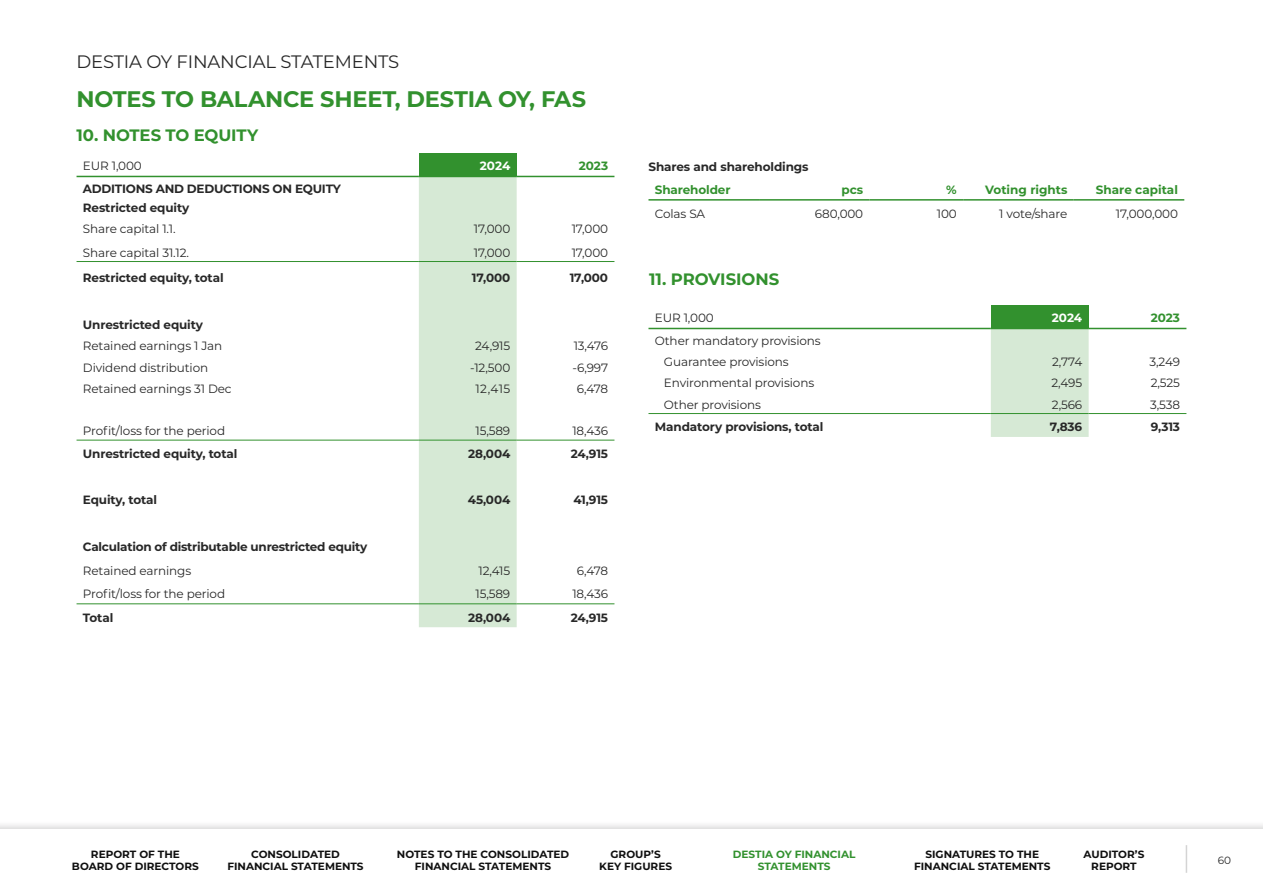
<style>
.page{position:relative;width:1263px;height:893px;background:#fff}
.page>*{position:absolute;margin:0;border:0;box-sizing:border-box;transform-origin:0 0}
.TAULUKKO_Otsikko{font:700 22.5px "Montserrat";letter-spacing:-.01em;color:#32912e}
.Yläotsikko{font:18px "Montserrat";letter-spacing:-.01em;color:#282828}
.Väliotsikko{font:700 16.5px "Montserrat";letter-spacing:-.005em;color:#32912e}
.TAULUKKO_leipis{font:12px "Montserrat";letter-spacing:-.01em;color:#282828}
.TAULUKKO_leipis-2{font:700 12px "Montserrat";letter-spacing:-.01em;color:#282828}
.TAULUKKO_leipis-3{font:700 12px "Montserrat";color:#32912e}
.TAULUKKO_leipis-4{font:700 12px "Montserrat";letter-spacing:-.005em;color:#fff}
.t1{font:700 10.5px/12px "Montserrat";color:#0f0f0f;text-align:center}
.t2{font:700 10.5px/12px "Montserrat";color:#32912e;text-align:center}
.t3{font:10.5px "Montserrat";color:#282828}
</style>
<div class="page">
<div style="left:419px;top:153px;width:98px;height:23px;background:#32912e"></div>
<div style="left:419px;top:177px;width:98px;height:450px;background:#d6e9d5"></div>
<hr style="left:419px;top:176px;width:98px;height:1px;background:#32912e">
<hr style="left:517px;top:176px;width:97px;height:1px;background:#32912e">
<hr style="left:77px;top:176px;width:342px;height:1px;background:#32912e">
<hr style="left:77px;top:261px;width:342px;height:1px;background:#32912e">
<hr style="left:419px;top:261px;width:98px;height:1px;background:#32912e">
<hr style="left:517px;top:261px;width:97px;height:1px;background:#32912e">
<hr style="left:77px;top:440px;width:342px;height:1px;background:#32912e">
<hr style="left:77px;top:603px;width:342px;height:1px;background:#32912e">
<hr style="left:419px;top:440px;width:98px;height:1px;background:#32912e">
<hr style="left:517px;top:440px;width:97px;height:1px;background:#32912e">
<hr style="left:419px;top:603px;width:98px;height:1px;background:#32912e">
<hr style="left:517px;top:603px;width:97px;height:1px;background:#32912e">
<hr style="left:759px;top:199px;width:111px;height:2px;background:#32912e">
<hr style="left:870px;top:199px;width:93px;height:2px;background:#32912e">
<hr style="left:963px;top:199px;width:111px;height:2px;background:#32912e">
<hr style="left:1074px;top:199px;width:110px;height:2px;background:#32912e">
<hr style="left:648px;top:199px;width:111px;height:2px;background:#32912e">
<div style="left:991px;top:305px;width:98px;height:23px;background:#32912e"></div>
<div style="left:991px;top:329px;width:98px;height:108px;background:#d6e9d5"></div>
<hr style="left:991px;top:328px;width:98px;height:1px;background:#32912e">
<hr style="left:1089px;top:328px;width:97px;height:1px;background:#32912e">
<hr style="left:648px;top:328px;width:343px;height:1px;background:#32912e">
<hr style="left:648px;top:413px;width:343px;height:1px;background:#32912e">
<hr style="left:991px;top:413px;width:98px;height:1px;background:#32912e">
<hr style="left:1089px;top:413px;width:97px;height:1px;background:#32912e">
<div style="left:0;top:820px;width:1263px;height:73px;background:#231f20;opacity:.2"></div>
<div style="left:0;top:829px;width:1263px;height:64px;background:#fff"></div>
<svg style="left:1186px;top:845px;width:1px;height:28px"></svg>
<p class="Yläotsikko" style="left:77px;top:50px;width:324px">DESTIA OY FINANCIAL STATEMENTS</p>
<p class="TAULUKKO_Otsikko" style="left:77px;top:83px;width:511px">NOTES TO BALANCE SHEET, DESTIA OY, FAS</p>
<p class="Väliotsikko" style="left:77px;top:123px;width:183px">10. NOTES TO EQUITY</p>
<p class="TAULUKKO_leipis" style="left:83px;top:158px;width:60px">EUR 1,000</p>
<p class="TAULUKKO_leipis-4" style="left:480px;top:157px;width:32px">2024</p>
<p class="TAULUKKO_leipis-3" style="left:579px;top:157px;width:31px">2023</p>
<p class="TAULUKKO_leipis-2" style="left:83px;top:180px;width:259px">ADDITIONS AND DEDUCTIONS ON EQUITY</p>
<p class="TAULUKKO_leipis-2" style="left:83px;top:199px;width:108px">Restricted equity</p>
<p class="TAULUKKO_leipis" style="left:83px;top:221px;width:94px">Share capital 1.1.</p>
<p class="TAULUKKO_leipis" style="left:474px;top:221px;width:38px">17,000</p>
<p class="TAULUKKO_leipis" style="left:572px;top:221px;width:38px">17,000</p>
<p class="TAULUKKO_leipis" style="left:83px;top:244px;width:108px">Share capital 31.12.</p>
<p class="TAULUKKO_leipis" style="left:474px;top:244px;width:38px">17,000</p>
<p class="TAULUKKO_leipis" style="left:572px;top:244px;width:38px">17,000</p>
<p class="TAULUKKO_leipis-2" style="left:83px;top:269px;width:142px">Restricted equity, total</p>
<p class="TAULUKKO_leipis-2" style="left:472px;top:269px;width:40px">17,000</p>
<p class="TAULUKKO_leipis-2" style="left:570px;top:269px;width:40px">17,000</p>
<p class="TAULUKKO_leipis-2" style="left:83px;top:316px;width:122px">Unrestricted equity</p>
<p class="TAULUKKO_leipis" style="left:83px;top:338px;width:141px">Retained earnings 1 Jan</p>
<p class="TAULUKKO_leipis" style="left:475px;top:338px;width:37px">24,915</p>
<p class="TAULUKKO_leipis" style="left:574px;top:338px;width:36px">13,476</p>
<p class="TAULUKKO_leipis" style="left:83px;top:359px;width:127px">Dividend distribution</p>
<p class="TAULUKKO_leipis" style="left:470px;top:359px;width:42px">-12,500</p>
<p class="TAULUKKO_leipis" style="left:572px;top:359px;width:37px">-6,997</p>
<p class="TAULUKKO_leipis" style="left:83px;top:380px;width:150px">Retained earnings 31 Dec</p>
<p class="TAULUKKO_leipis" style="left:475px;top:380px;width:36px">12,415</p>
<p class="TAULUKKO_leipis" style="left:577px;top:380px;width:33px">6,478</p>
<p class="TAULUKKO_leipis" style="left:83px;top:423px;width:144px">Profit/loss for the period</p>
<p class="TAULUKKO_leipis" style="left:475px;top:423px;width:36px">15,589</p>
<p class="TAULUKKO_leipis" style="left:572px;top:423px;width:37px">18,436</p>
<p class="TAULUKKO_leipis-2" style="left:83px;top:445px;width:156px">Unrestricted equity, total</p>
<p class="TAULUKKO_leipis-2" style="left:468px;top:445px;width:44px">28,004</p>
<p class="TAULUKKO_leipis-2" style="left:571px;top:445px;width:39px">24,915</p>
<p class="TAULUKKO_leipis-2" style="left:83px;top:491px;width:76px">Equity, total</p>
<p class="TAULUKKO_leipis-2" style="left:468px;top:491px;width:44px">45,004</p>
<p class="TAULUKKO_leipis-2" style="left:573px;top:491px;width:36px">41,915</p>
<p class="TAULUKKO_leipis-2" style="left:83px;top:538px;width:286px">Calculation of distributable unrestricted equity</p>
<p class="TAULUKKO_leipis" style="left:83px;top:562px;width:110px">Retained earnings</p>
<p class="TAULUKKO_leipis" style="left:478px;top:562px;width:33px">12,415</p>
<p class="TAULUKKO_leipis" style="left:577px;top:562px;width:33px">6,478</p>
<p class="TAULUKKO_leipis" style="left:83px;top:585px;width:144px">Profit/loss for the period</p>
<p class="TAULUKKO_leipis" style="left:475px;top:585px;width:36px">15,589</p>
<p class="TAULUKKO_leipis" style="left:572px;top:585px;width:37px">18,436</p>
<p class="TAULUKKO_leipis-2" style="left:83px;top:609px;width:32px">Total</p>
<p class="TAULUKKO_leipis-2" style="left:468px;top:609px;width:44px">28,004</p>
<p class="TAULUKKO_leipis-2" style="left:571px;top:609px;width:39px">24,915</p>
<p class="TAULUKKO_leipis-2" style="left:648px;top:158px;width:162px">Shares and shareholdings</p>
<p class="TAULUKKO_leipis-3" style="left:655px;top:181px;width:77px">Shareholder</p>
<p class="TAULUKKO_leipis-3" style="left:841px;top:181px;width:23px">pcs</p>
<p class="TAULUKKO_leipis-3" style="left:946px;top:181px;width:12px">%</p>
<p class="TAULUKKO_leipis-3" style="left:985px;top:181px;width:84px">Voting rights</p>
<p class="TAULUKKO_leipis-3" style="left:1096px;top:181px;width:84px">Share capital</p>
<p class="TAULUKKO_leipis" style="left:655px;top:205px;width:52px">Colas SA</p>
<p class="TAULUKKO_leipis" style="left:815px;top:205px;width:50px">680,000</p>
<p class="TAULUKKO_leipis" style="left:937px;top:205px;width:21px">100</p>
<p class="TAULUKKO_leipis" style="left:999px;top:205px;width:70px">1 vote/share</p>
<p class="TAULUKKO_leipis" style="left:1116px;top:205px;width:64px">17,000,000</p>
<p class="Väliotsikko" style="left:649px;top:267px;width:132px">11. PROVISIONS</p>
<p class="TAULUKKO_leipis" style="left:655px;top:310px;width:60px">EUR 1,000</p>
<p class="TAULUKKO_leipis-4" style="left:1052px;top:309px;width:32px">2024</p>
<p class="TAULUKKO_leipis-3" style="left:1151px;top:309px;width:31px">2023</p>
<p class="TAULUKKO_leipis" style="left:655px;top:333px;width:167px">Other mandatory provisions</p>
<p class="TAULUKKO_leipis" style="left:664px;top:354px;width:126px">Guarantee provisions</p>
<p class="TAULUKKO_leipis" style="left:1052px;top:354px;width:32px">2,774</p>
<p class="TAULUKKO_leipis" style="left:1149px;top:354px;width:32px">3,249</p>
<p class="TAULUKKO_leipis" style="left:664px;top:375px;width:152px">Environmental provisions</p>
<p class="TAULUKKO_leipis" style="left:1051px;top:375px;width:32px">2,495</p>
<p class="TAULUKKO_leipis" style="left:1151px;top:375px;width:31px">2,525</p>
<p class="TAULUKKO_leipis" style="left:664px;top:396px;width:99px">Other provisions</p>
<p class="TAULUKKO_leipis" style="left:1052px;top:396px;width:32px">2,566</p>
<p class="TAULUKKO_leipis" style="left:1150px;top:396px;width:31px">3,538</p>
<p class="TAULUKKO_leipis-2" style="left:655px;top:418px;width:170px">Mandatory provisions, total</p>
<p class="TAULUKKO_leipis-2" style="left:1050px;top:418px;width:34px">7,836</p>
<p class="TAULUKKO_leipis-2" style="left:1151px;top:418px;width:31px">9,313</p>
<p class="t1" style="left:72px;top:848px;width:128px">REPORT OF THE<br>BOARD OF DIRECTORS</p>
<p class="t1" style="left:397px;top:848px;width:174px">NOTES TO THE CONSOLIDATED<br>FINANCIAL STATEMENTS</p>
<p class="t1" style="left:599px;top:848px;width:74px">GROUP’S<br>KEY FIGURES</p>
<p class="t1" style="left:914px;top:848px;width:138px">SIGNATURES TO THE<br>FINANCIAL STATEMENTS</p>
<p class="t1" style="left:1083px;top:848px;width:62px">AUDITOR’S<br>REPORT</p>
<p class="t3" style="left:1218px;top:853px;width:15px">60</p>
<p class="t1" style="left:227px;top:848px;width:138px">CONSOLIDATED<br>FINANCIAL STATEMENTS</p>
<p class="t2" style="left:733px;top:848px;width:124px">DESTIA OY FINANCIAL<br>STATEMENTS</p>
</div>
